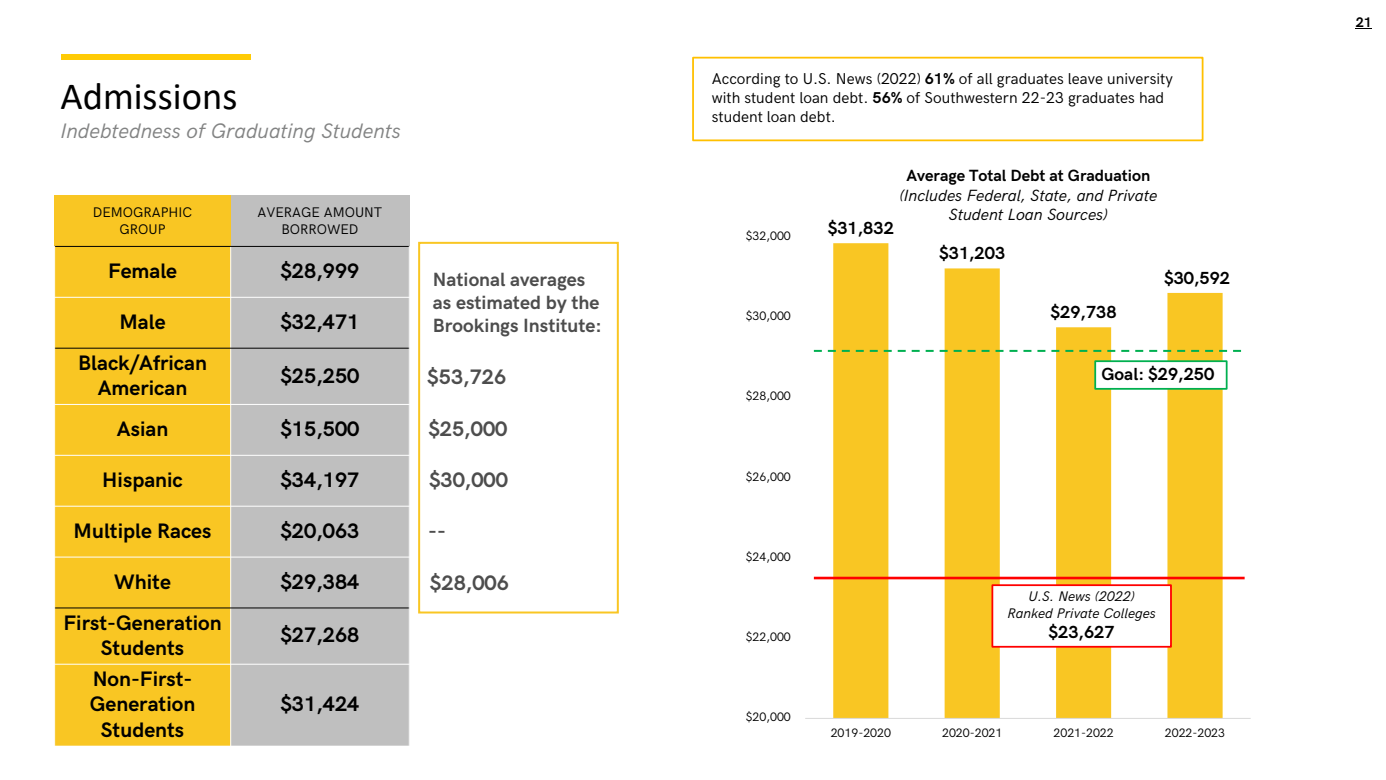
<style>
.page{position:relative;width:1386px;height:780px;background:#fff}
.page>*{position:absolute;margin:0;border:0;box-sizing:border-box;transform-origin:0 0}
.t1{font:38.5px "Calibri";color:#000}
.t2{font:700 21px/25.2px "HK Grotesk";color:#000;text-align:center}
.t3{font:italic 21px "HK Grotesk";color:#828383}
.t4{font:700 21px "HK Grotesk";color:#4d4d4d}
.t5{font:700 19.25px/23.1px "HK Grotesk";color:#4d4d4d}
.t6{font:700 17.5px "HK Grotesk";color:#000}
.t7{font:italic 16.28px "HK Grotesk";color:#000}
.t8{font:700 16.28px "HK Grotesk";color:#000}
.t9{font:15.75px/18.9px "HK Grotesk";color:#000}
.t10{font:14px/16.8px "HK Grotesk";color:#000;text-align:center}
.t11{font:italic 14px "HK Grotesk";color:#000}
.t12{font:700 14px "HK Grotesk";color:#000}
.t13{font:12.25px "HK Grotesk";color:#000}
.s1{font-weight:700}
</style>
<div class="page">
<div style="left:61px;top:54px;width:190px;height:6px;background:#ffcb05"></div>
<div style="left:418px;top:242px;width:200px;height:371px;border:2px solid #f9c623"></div>
<div style="left:55px;top:195px;width:176px;height:51px;background:#f9c623"></div>
<div style="left:231px;top:195px;width:178px;height:51px;background:#bfbfbf"></div>
<div style="left:55px;top:246px;width:176px;height:51px;background:#f9c623"></div>
<div style="left:231px;top:246px;width:178px;height:51px;background:#bfbfbf"></div>
<div style="left:55px;top:297px;width:176px;height:51px;background:#f9c623"></div>
<div style="left:231px;top:297px;width:178px;height:51px;background:#bfbfbf"></div>
<div style="left:55px;top:348px;width:176px;height:56px;background:#f9c623"></div>
<div style="left:231px;top:348px;width:178px;height:56px;background:#bfbfbf"></div>
<div style="left:55px;top:404px;width:176px;height:51px;background:#f9c623"></div>
<div style="left:231px;top:404px;width:178px;height:51px;background:#bfbfbf"></div>
<div style="left:55px;top:455px;width:176px;height:51px;background:#f9c623"></div>
<div style="left:231px;top:455px;width:178px;height:51px;background:#bfbfbf"></div>
<div style="left:55px;top:506px;width:176px;height:51px;background:#f9c623"></div>
<div style="left:231px;top:506px;width:178px;height:51px;background:#bfbfbf"></div>
<div style="left:55px;top:557px;width:176px;height:50px;background:#f9c623"></div>
<div style="left:231px;top:557px;width:178px;height:50px;background:#bfbfbf"></div>
<div style="left:55px;top:607px;width:176px;height:57px;background:#f9c623"></div>
<div style="left:231px;top:607px;width:178px;height:57px;background:#bfbfbf"></div>
<div style="left:55px;top:664px;width:176px;height:81px;background:#f9c623"></div>
<div style="left:231px;top:664px;width:178px;height:81px;background:#bfbfbf"></div>
<hr style="left:230px;top:246px;width:1px;height:500px;background:#fff">
<hr style="left:54px;top:246px;width:355px;height:1px;background:#000">
<hr style="left:54px;top:297px;width:355px;height:1px;background:#fff">
<hr style="left:54px;top:347px;width:355px;height:1px;background:#000">
<hr style="left:54px;top:404px;width:355px;height:1px;background:#fff">
<hr style="left:54px;top:454px;width:355px;height:1px;background:#fff">
<hr style="left:54px;top:505px;width:355px;height:1px;background:#fff">
<hr style="left:54px;top:556px;width:355px;height:1px;background:#fff">
<hr style="left:54px;top:607px;width:355px;height:1px;background:#000">
<hr style="left:54px;top:663px;width:355px;height:1px;background:#fff">
<hr style="left:54px;top:246px;width:1px;height:500px;background:#fff">
<svg style="left:833px;top:243px;width:389px;height:474px;fill:#f9c623"></svg>
<hr style="left:805px;top:717px;width:445px;height:1px;background:#d9d9d9">
<hr style="left:813px;top:576px;width:431px;height:3px;background:#f00">
<div style="left:1094px;top:360px;width:133px;height:29px;background:#fff;border:2px solid #00b050"></div>
<svg style="left:813px;top:350px;width:429px;height:2px"></svg>
<div style="left:991px;top:584px;width:180px;height:63px;background:#fff;border:2px solid #f00"></div>
<div style="left:692px;top:57px;width:511px;height:84px;background:#fff;border:2px solid #ffc000"></div>
<svg style="left:1355px;top:28px;width:16px;height:1px"></svg>
<p class="t1" style="left:60px;top:69px;width:178px">Admissions</p>
<p class="t3" style="left:60px;top:115px;width:342px">Indebtedness of Graduating Students</p>
<p class="t10" style="left:93px;top:202px;width:101px">DEMOGRAPHIC</p>
<p class="t10" style="left:119px;top:219px;width:47px">GROUP</p>
<p class="t10" style="left:257px;top:202px;width:126px">AVERAGE AMOUNT<br>BORROWED</p>
<p class="t2" style="left:108px;top:256px;width:71px">Female</p>
<p class="t2" style="left:280px;top:256px;width:80px">$28,999</p>
<p class="t2" style="left:119px;top:307px;width:48px">Male</p>
<p class="t2" style="left:280px;top:307px;width:80px">$32,471</p>
<p class="t2" style="left:78px;top:348px;width:130px">Black/African<br>American</p>
<p class="t2" style="left:280px;top:361px;width:80px">$25,250</p>
<p class="t2" style="left:117px;top:414px;width:53px">Asian</p>
<p class="t2" style="left:280px;top:414px;width:80px">$15,500</p>
<p class="t2" style="left:102px;top:465px;width:82px">Hispanic</p>
<p class="t2" style="left:280px;top:465px;width:80px">$34,197</p>
<p class="t2" style="left:74px;top:516px;width:139px">Multiple Races</p>
<p class="t2" style="left:280px;top:516px;width:80px">$20,063</p>
<p class="t2" style="left:114px;top:567px;width:58px">White</p>
<p class="t2" style="left:280px;top:567px;width:80px">$29,384</p>
<p class="t2" style="left:64px;top:608px;width:160px">First-Generation<br>Students</p>
<p class="t2" style="left:280px;top:620px;width:80px">$27,268</p>
<p class="t2" style="left:90px;top:664px;width:107px">Non-First-<br>Generation<br>Students</p>
<p class="t2" style="left:280px;top:689px;width:80px">$31,424</p>
<p class="t5" style="left:433px;top:266px;width:170px">National averages as estimated by the<br>Brookings Institute:</p>
<p class="t4" style="left:427px;top:361px;width:80px">$53,726</p>
<p class="t4" style="left:428px;top:412px;width:80px">$25,000</p>
<p class="t4" style="left:429px;top:463px;width:80px">$30,000</p>
<p class="t4" style="left:428px;top:514px;width:19px">--</p>
<p class="t4" style="left:430px;top:567px;width:80px">$28,006</p>
<h1 class="t9" style="left:711px;top:68px;width:462px">According to U.S. News (2022) <span class="s1">61%</span> of all graduates leave university with student loan debt. <span class="s1">56%</span> of Southwestern 22-23 graduates had student loan debt.</h1>
<p class="t13" style="left:746px;top:226px;width:46px">$32,000</p>
<p class="t13" style="left:746px;top:306px;width:46px">$30,000</p>
<p class="t13" style="left:746px;top:386px;width:46px">$28,000</p>
<p class="t13" style="left:746px;top:467px;width:46px">$26,000</p>
<p class="t13" style="left:746px;top:547px;width:46px">$24,000</p>
<p class="t13" style="left:746px;top:627px;width:46px">$22,000</p>
<p class="t13" style="left:746px;top:707px;width:46px">$20,000</p>
<p class="t8" style="left:906px;top:163px;width:245px">Average Total Debt at Graduation</p>
<p class="t7" style="left:899px;top:183px;width:259px">(Includes Federal, State, and Private</p>
<p class="t7" style="left:948px;top:202px;width:160px">Student Loan Sources)</p>
<p class="t6" style="left:827px;top:215px;width:68px">$31,832</p>
<p class="t6" style="left:939px;top:240px;width:68px">$31,203</p>
<p class="t6" style="left:1050px;top:299px;width:68px">$29,738</p>
<p class="t6" style="left:1163px;top:264px;width:68px">$30,592</p>
<h1 class="t6" style="left:1101px;top:361px;width:114px">Goal: $29,250</h1>
<h1 class="t11" style="left:1028px;top:585px;width:108px">U.S. News (2022)</h1>
<h1 class="t11" style="left:1007px;top:602px;width:150px">Ranked Private Colleges</h1>
<h1 class="t6" style="left:1048px;top:618px;width:68px">$23,627</h1>
<p class="t13" style="left:830px;top:723px;width:62px">2019-2020</p>
<p class="t13" style="left:942px;top:723px;width:62px">2020-2021</p>
<p class="t13" style="left:1053px;top:723px;width:62px">2021-2022</p>
<p class="t13" style="left:1164px;top:723px;width:62px">2022-2023</p>
<p class="t12" style="left:1355px;top:11px;width:18px">21</p>
</div>
